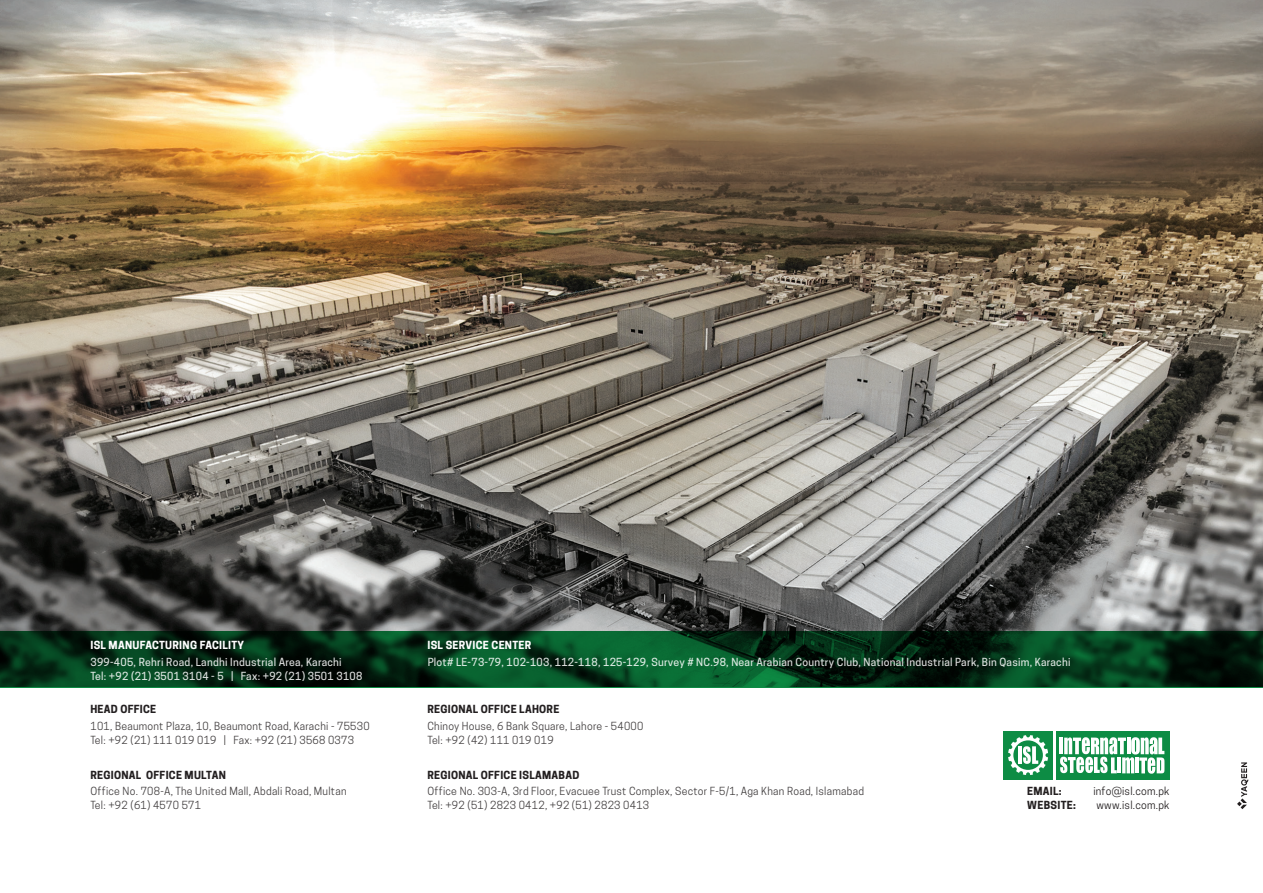
<style>
.page{position:relative;width:1263px;height:893px;background:#fff}
.page>*{position:absolute;margin:0;border:0;box-sizing:border-box;transform-origin:0 0}
.t1{font:10.5px/13.5px "Cooper Hewitt";letter-spacing:.025em;color:#231f20}
.t2{font:500 10.5px/13.5px "Cooper Hewitt";letter-spacing:.025em;color:#fff}
.t3{font:700 10.5px "Cooper Hewitt";letter-spacing:.025em;color:#231f20}
.t4{font:700 10.5px "Cooper Hewitt";letter-spacing:.025em;color:#fff}
</style>
<div class="page">
<img style="left:0;top:0;width:1263px;height:632px">
<svg style="left:1003px;top:779px;width:50px;height:1px"></svg>
<svg style="left:1056px;top:779px;width:113px;height:1px"></svg>
<div style="left:1003px;top:731px;width:50px;height:48px;background:#0d8c44"></div>
<div style="left:1056px;top:731px;width:113px;height:48px;background:#0d8c44"></div>
<svg style="left:1060px;top:737px;width:104px;height:37px"></svg>
<svg style="left:1008px;top:735px;width:40px;height:40px"></svg>
<svg style="left:0;top:632px;width:1263px;height:56px;background:#04361a"></svg>
<svg style="left:1237px;top:762px;width:11px;height:47px"></svg>
<p class="t4" style="left:90px;top:639px;width:155px">ISL MANUFACTURING FACILITY</p>
<p class="t4" style="left:427px;top:639px;width:105px">ISL SERVICE CENTER</p>
<p class="t2" style="left:90px;top:655px;width:274px">399-405, Rehri Road, Landhi Industrial Area, Karachi<br>Tel: +92 (21) 3501 3104 - 5 | Fax: +92 (21) 3501 3108</p>
<p class="t2" style="left:427px;top:655px;width:644px">Plot# LE-73-79, 102-103, 112-118, 125-129, Survey # NC.98, Near Arabian Country Club, National Industrial Park, Bin Qasim, Karachi</p>
<p class="t3" style="left:90px;top:703px;width:67px">HEAD OFFICE</p>
<p class="t3" style="left:427px;top:703px;width:133px">REGIONAL OFFICE LAHORE</p>
<p class="t1" style="left:90px;top:719px;width:281px">101, Beaumont Plaza, 10, Beaumont Road, Karachi - 75530<br>Tel: +92 (21) 111 019 019 | Fax: +92 (21) 3568 0373</p>
<p class="t1" style="left:427px;top:719px;width:218px">Chinoy House, 6 Bank Square, Lahore - 54000<br>Tel: +92 (42) 111 019 019</p>
<p class="t3" style="left:90px;top:768px;width:137px">REGIONAL OFFICE MULTAN</p>
<p class="t3" style="left:427px;top:768px;width:153px">REGIONAL OFFICE ISLAMABAD</p>
<p class="t1" style="left:90px;top:785px;width:258px">Office No. 708-A, The United Mall, Abdali Road, Multan<br>Tel: +92 (61) 4570 571</p>
<p class="t1" style="left:427px;top:785px;width:438px">Office No. 303-A, 3rd Floor, Evacuee Trust Complex, Sector F-5/1, Aga Khan Road, Islamabad<br>Tel: +92 (51) 2823 0412, +92 (51) 2823 0413</p>
<p class="t3" style="left:1027px;top:785px;width:36px">EMAIL:</p>
<p class="t1" style="left:1093px;top:785px;width:78px">info@isl.com.pk</p>
<p class="t3" style="left:1027px;top:799px;width:50px">WEBSITE:</p>
<p class="t1" style="left:1096px;top:798px;width:75px">www.isl.com.pk</p>
</div>
